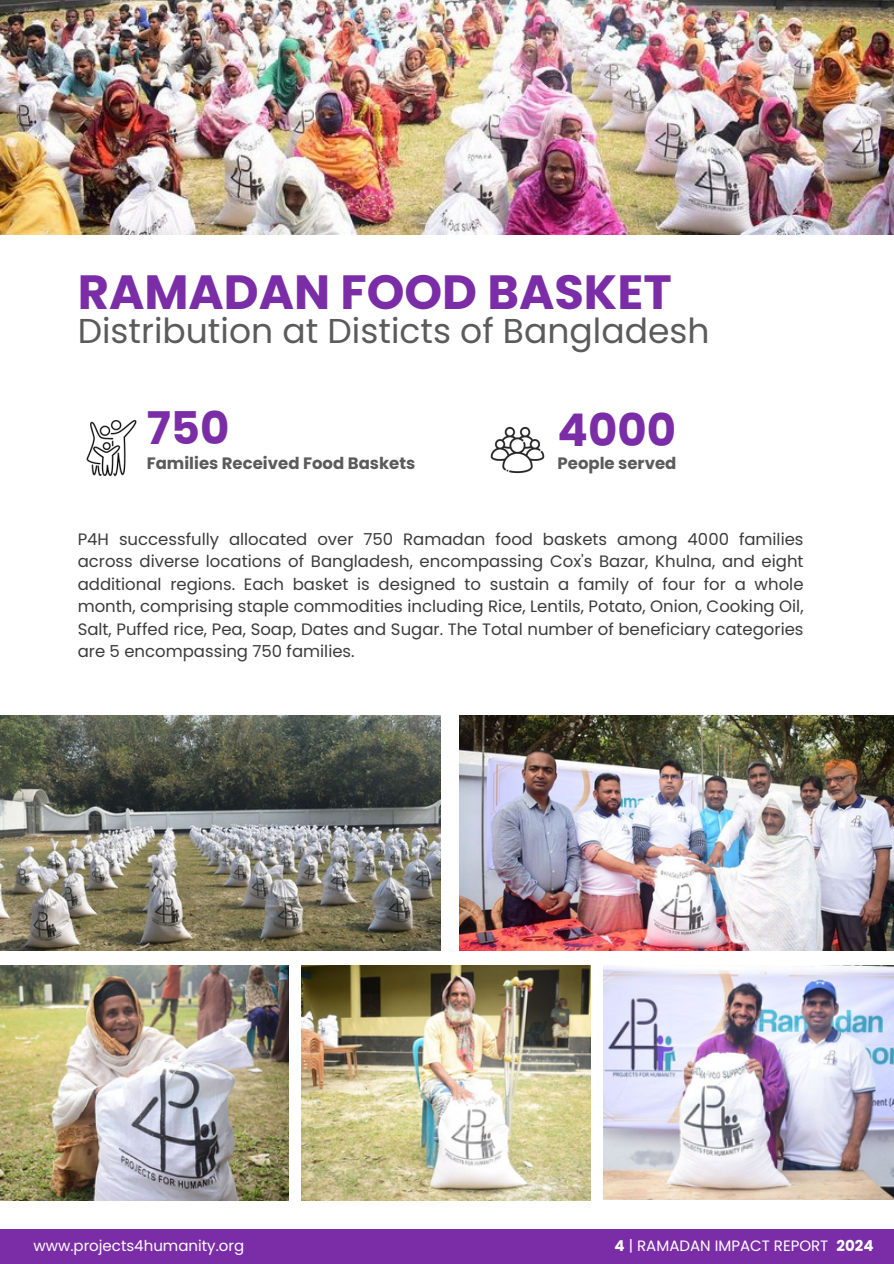
<style>
.page{position:relative;width:894px;height:1264px;background:#fff}
.page>*{position:absolute;margin:0;border:0;box-sizing:border-box;transform-origin:0 0}
.t1{font:700 48px "Poppins";color:#7a2da6}
.t2{font:700 45px "Poppins";color:#7a2da6}
.t3{font:34.5px "Poppins";color:#5b5b5b}
.t4{font:16.5px/22.5px "Poppins";color:#3b3b3b;text-align:justify}
.t5{font:700 16.5px "Poppins";color:#5b5b5b}
.t6{font:15px "Poppins";color:#fff}
.s1{font-weight:700}
</style>
<div class="page">
<div style="left:0;top:1228px;width:893px;height:35px;background:#7a2da6"></div>
<img style="left:0;top:0;width:893px;height:234px">
<img style="left:0;top:965px;width:288px;height:234px">
<img style="left:0;top:716px;width:440px;height:234px">
<img style="left:459px;top:716px;width:434px;height:234px">
<img style="left:301px;top:965px;width:289px;height:234px">
<img style="left:603px;top:965px;width:290px;height:234px">
<img style="left:490px;top:426px;width:55px;height:48px">
<img style="left:86px;top:420px;width:51px;height:56px">
<p class="t1" style="left:78px;top:258px;width:595px">RAMADAN FOOD BASKET</p>
<p class="t3" style="left:78px;top:307px;width:633px">Distribution at Disticts of Bangladesh</p>
<p class="t2" style="left:147px;top:397px;width:84px">750</p>
<p class="t2" style="left:557px;top:398px;width:120px">4000</p>
<h5 class="t5" style="left:147px;top:452px;width:270px">Families Received Food Baskets</h5>
<h2 class="t5" style="left:557px;top:452px;width:120px">People served</h2>
<p class="t4" style="left:78px;top:527px;width:727px">P4H successfully allocated over 750 Ramadan food baskets among 4000 families across diverse locations of Bangladesh, encompassing Cox's Bazar, Khulna, and eight additional regions. Each basket is designed to sustain a family of four for a whole month, comprising staple commodities including Rice, Lentils, Potato, Onion, Cooking Oil, Salt, Puffed rice, Pea, Soap, Dates and Sugar. The Total number of beneficiary categories are 5 encompassing 750 families.</p>
<p class="t6" style="left:33px;top:1234px;width:212px">www.projects4humanity.org</p>
<p class="t6" style="left:614px;top:1234px;width:260px"><span class="s1">4</span> | RAMADAN IMPACT REPORT <span class="s1">2024</span></p>
</div>
